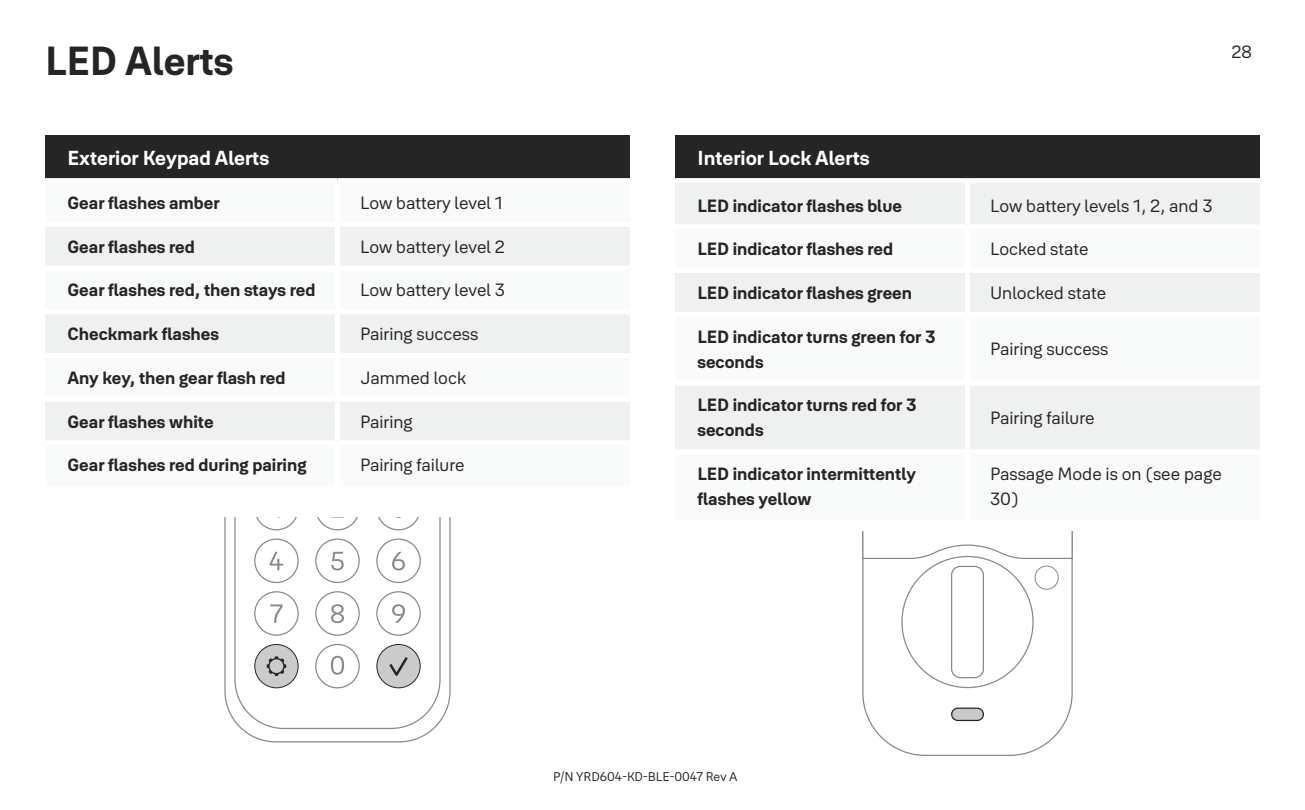
<style>
.page{position:relative;width:1305px;height:810px;background:#fff}
.page>*{position:absolute;margin:0;border:0;box-sizing:border-box;transform-origin:0 0}
.t1{font:700 40px "Yale Solis";color:#242524}
.Body_Text_White__8pt{font:700 20px "Yale Solis";color:#fff}
.Body_Text__7pt{font:700 17.5px/25px "Yale Solis";color:#242524}
.Body_Text__7pt-2{font:17.5px/25px "Yale Solis";color:#242524}
.t2{font:12.5px "Yale Solis";color:#242524}
</style>
<div class="page">
<div style="left:675px;top:135px;width:585px;height:46px;background:#242524"></div>
<div style="left:675px;top:178px;width:585px;height:5px;background:#fff"></div>
<div style="left:675px;top:183px;width:585px;height:41px;background:#eff0f0"></div>
<svg style="left:675px;top:273px;width:585px;height:176px;fill:#eff0f0"></svg>
<div style="left:965px;top:183px;width:5px;height:41px;background:#fff"></div>
<div style="left:965px;top:273px;width:5px;height:39px;background:#fff"></div>
<div style="left:675px;top:312px;width:293px;height:5px;background:#fff"></div>
<div style="left:968px;top:312px;width:292px;height:5px;background:#fff"></div>
<div style="left:965px;top:317px;width:5px;height:63px;background:#fff"></div>
<div style="left:675px;top:380px;width:293px;height:5px;background:#fff"></div>
<div style="left:968px;top:380px;width:292px;height:5px;background:#fff"></div>
<div style="left:965px;top:386px;width:5px;height:63px;background:#fff"></div>
<div style="left:45px;top:135px;width:585px;height:46px;background:#242524"></div>
<svg style="left:45px;top:227px;width:585px;height:213px;fill:#eff0f0"></svg>
<div style="left:45px;top:178px;width:293px;height:5px;background:#fff"></div>
<div style="left:338px;top:178px;width:292px;height:5px;background:#fff"></div>
<div style="left:335px;top:227px;width:5px;height:39px;background:#fff"></div>
<div style="left:45px;top:266px;width:293px;height:5px;background:#fff"></div>
<div style="left:338px;top:266px;width:292px;height:5px;background:#fff"></div>
<div style="left:335px;top:271px;width:5px;height:38px;background:#fff"></div>
<div style="left:45px;top:309px;width:293px;height:5px;background:#fff"></div>
<div style="left:338px;top:309px;width:292px;height:5px;background:#fff"></div>
<div style="left:335px;top:314px;width:5px;height:39px;background:#fff"></div>
<div style="left:45px;top:353px;width:293px;height:5px;background:#fff"></div>
<div style="left:338px;top:353px;width:292px;height:5px;background:#fff"></div>
<div style="left:335px;top:358px;width:5px;height:39px;background:#fff"></div>
<div style="left:45px;top:397px;width:293px;height:5px;background:#fff"></div>
<div style="left:338px;top:397px;width:292px;height:5px;background:#fff"></div>
<div style="left:335px;top:402px;width:5px;height:38px;background:#fff"></div>
<svg style="left:862px;top:560px;width:211px;height:196px"></svg>
<div style="left:1035px;top:566px;width:23px;height:23px;background:#fff;border-radius:50%"></div>
<div style="left:1035px;top:566px;width:24px;height:24px;border:1px solid #8a898a;border-radius:50%"></div>
<div style="left:902px;top:557px;width:131px;height:131px;background:#fff;border-radius:50%"></div>
<div style="left:951px;top:566px;width:33px;height:112px;border:1px solid #8a8889;border-radius:9px"></div>
<div style="left:952px;top:708px;width:31px;height:12px;background:#cac9c9;border-radius:6px"></div>
<div style="left:951px;top:708px;width:33px;height:13px;border:1px solid #252525;border-radius:6px"></div>
<svg style="left:862px;top:531px;width:211px;height:29px"></svg>
<svg style="left:224px;top:518px;width:227px;height:224px"></svg>
<svg style="left:234px;top:518px;width:207px;height:211px"></svg>
<svg style="left:315px;top:518px;width:45px;height:12px"></svg>
<div style="left:315px;top:539px;width:45px;height:44px;border:1px solid #898989;border-radius:50%"></div>
<svg style="left:331px;top:552px;width:13px;height:18px"></svg>
<div style="left:315px;top:591px;width:45px;height:45px;border:1px solid #898989;border-radius:50%"></div>
<svg style="left:331px;top:604px;width:13px;height:19px"></svg>
<div style="left:315px;top:644px;width:45px;height:44px;border:1px solid #898989;border-radius:50%"></div>
<svg style="left:331px;top:656px;width:13px;height:19px"></svg>
<svg style="left:254px;top:518px;width:45px;height:12px"></svg>
<div style="left:254px;top:539px;width:45px;height:44px;border:1px solid #898989;border-radius:50%"></div>
<svg style="left:270px;top:552px;width:13px;height:18px"></svg>
<div style="left:254px;top:591px;width:45px;height:45px;border:1px solid #898989;border-radius:50%"></div>
<svg style="left:270px;top:604px;width:13px;height:19px"></svg>
<div style="left:255px;top:645px;width:43px;height:43px;background:#cacbcc;border-radius:50%"></div>
<div style="left:254px;top:644px;width:44px;height:44px;border:1px solid #262626;border-radius:50%"></div>
<svg style="left:267px;top:656px;width:19px;height:20px"></svg>
<svg style="left:376px;top:518px;width:45px;height:12px"></svg>
<div style="left:376px;top:539px;width:45px;height:44px;border:1px solid #898989;border-radius:50%"></div>
<svg style="left:392px;top:552px;width:13px;height:18px"></svg>
<div style="left:376px;top:591px;width:45px;height:45px;border:1px solid #898989;border-radius:50%"></div>
<svg style="left:392px;top:604px;width:13px;height:19px"></svg>
<div style="left:377px;top:645px;width:43px;height:43px;background:#cacbcc;border-radius:50%"></div>
<div style="left:377px;top:644px;width:44px;height:44px;border:1px solid #262626;border-radius:50%"></div>
<svg style="left:389px;top:657px;width:19px;height:19px"></svg>
<h1 class="t1" style="left:45px;top:37px;width:190px">LED Alerts</h1>
<p class="Body_Text_White__8pt" style="left:68px;top:146px;width:203px">Exterior Keypad Alerts</p>
<p class="Body_Text__7pt" style="left:68px;top:190px;width:154px">Gear flashes amber</p>
<p class="Body_Text__7pt-2" style="left:360px;top:190px;width:145px">Low battery level 1</p>
<p class="Body_Text__7pt" style="left:68px;top:234px;width:129px">Gear flashes red</p>
<p class="Body_Text__7pt-2" style="left:360px;top:234px;width:147px">Low battery level 2</p>
<p class="Body_Text__7pt" style="left:68px;top:277px;width:250px">Gear flashes red, then stays red</p>
<p class="Body_Text__7pt-2" style="left:360px;top:278px;width:147px">Low battery level 3</p>
<p class="Body_Text__7pt" style="left:68px;top:321px;width:153px">Checkmark flashes</p>
<p class="Body_Text__7pt-2" style="left:360px;top:321px;width:120px">Pairing success</p>
<p class="Body_Text__7pt" style="left:68px;top:365px;width:220px">Any key, then gear flash red</p>
<p class="Body_Text__7pt-2" style="left:360px;top:365px;width:107px">Jammed lock</p>
<p class="Body_Text__7pt" style="left:68px;top:409px;width:148px">Gear flashes white</p>
<p class="Body_Text__7pt-2" style="left:360px;top:409px;width:54px">Pairing</p>
<p class="Body_Text__7pt" style="left:68px;top:452px;width:241px">Gear flashes red during pairing</p>
<p class="Body_Text__7pt-2" style="left:360px;top:453px;width:106px">Pairing failure</p>
<p class="Body_Text__7pt-2" style="left:1231px;top:39px;width:22px">28</p>
<p class="Body_Text_White__8pt" style="left:698px;top:146px;width:174px">Interior Lock Alerts</p>
<p class="Body_Text__7pt" style="left:698px;top:193px;width:206px">LED indicator flashes blue</p>
<p class="Body_Text__7pt-2" style="left:990px;top:193px;width:224px">Low battery levels 1, 2, and 3</p>
<p class="Body_Text__7pt" style="left:698px;top:236px;width:197px">LED indicator flashes red</p>
<p class="Body_Text__7pt-2" style="left:990px;top:236px;width:100px">Locked state</p>
<p class="Body_Text__7pt" style="left:698px;top:280px;width:216px">LED indicator flashes green</p>
<p class="Body_Text__7pt-2" style="left:990px;top:280px;width:118px">Unlocked state</p>
<p class="Body_Text__7pt" style="left:698px;top:324px;width:239px">LED indicator turns green for 3 seconds</p>
<p class="Body_Text__7pt-2" style="left:990px;top:336px;width:120px">Pairing success</p>
<p class="Body_Text__7pt" style="left:698px;top:392px;width:220px">LED indicator turns red for 3 seconds</p>
<p class="Body_Text__7pt-2" style="left:990px;top:405px;width:106px">Pairing failure</p>
<p class="Body_Text__7pt" style="left:698px;top:461px;width:220px">LED indicator intermittently flashes yellow</p>
<p class="Body_Text__7pt-2" style="left:990px;top:461px;width:233px">Passage Mode is on (see page<br>30)</p>
<p class="t2" style="left:553px;top:769px;width:186px">P/N YRD604-KD-BLE-0047 Rev A</p>
</div>
